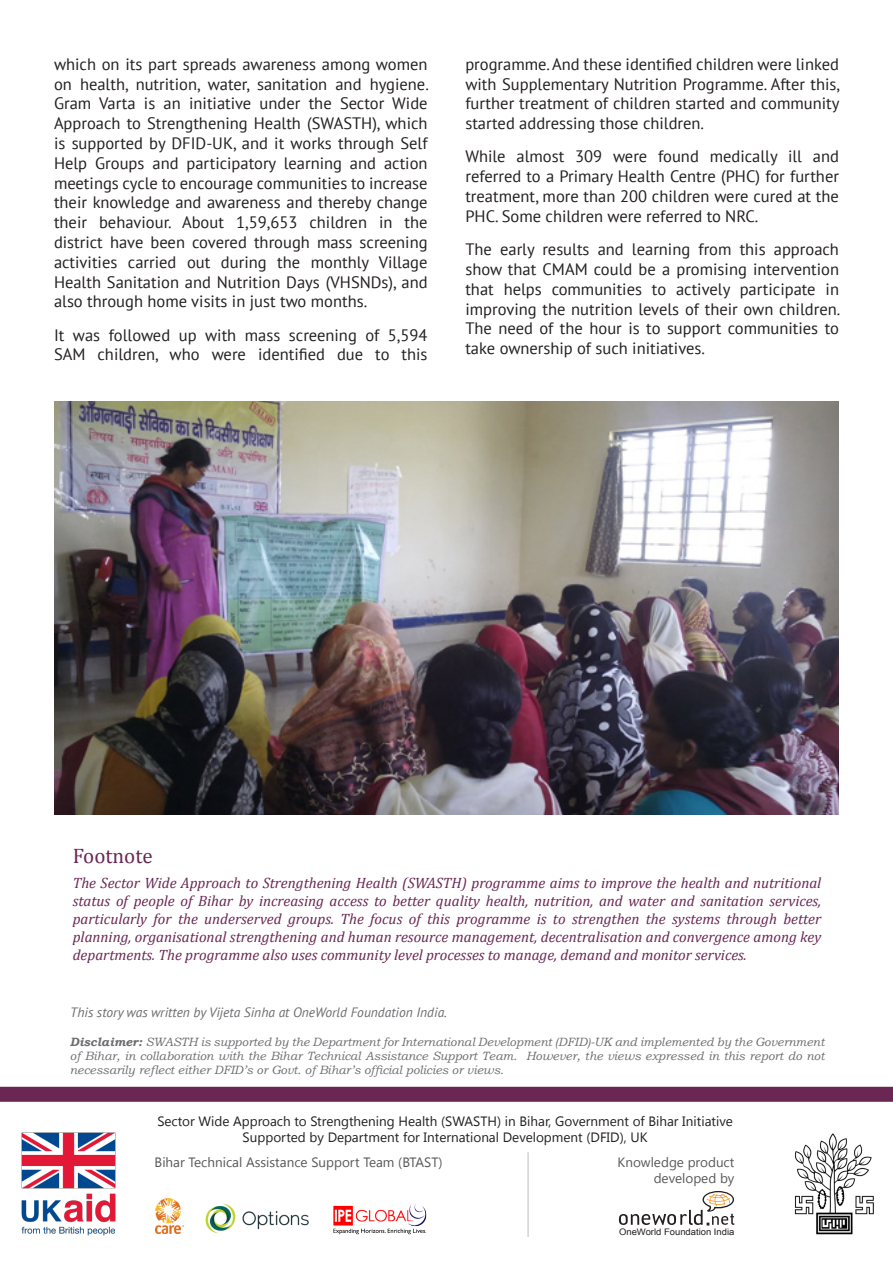
<style>
.page{position:relative;width:893px;height:1263px;background:#fff}
.page>*{position:absolute;margin:0;border:0;box-sizing:border-box;transform-origin:0 0}
.t1{font:21px "Cambria";color:#6a2754}
.t2{font:16.5px/19.8px "PT Sans";color:#231f20;text-align:justify}
.t3{font:italic 15px/18px "Cambria";color:#6a2754;text-align:justify}
.t4{font:13.5px/16.2px "Segoe UI";color:#231f20;text-align:center}
.t5{font:13.5px/16.2px "Segoe UI";color:#57585a;text-align:right}
.t6{font:italic 13.5px "PT Sans";color:#6c6d70}
.t7{font:italic 12px/14.4px "Bookman Old Style";color:#6c6d70;text-align:justify}
.t8{font:9px "Arial";color:#231f20;scale:1.05 1}
.s1{font-weight:700}
</style>
<div class="page">
<div style="left:0;top:1087px;width:893px;height:15px;background:#6a2754"></div>
<img style="left:22px;top:1132px;width:93px;height:104px">
<img style="left:794px;top:1133px;width:80px;height:102px">
<img style="left:155px;top:1199px;width:28px;height:34px">
<img style="left:205px;top:1203px;width:104px;height:30px">
<img style="left:333px;top:1204px;width:94px;height:30px">
<svg style="left:619px;top:1191px;width:115px;height:34px"></svg>
<hr style="left:527px;top:1152px;width:2px;height:85px;background:#d1d2d4">
<img style="left:54px;top:402px;width:785px;height:412px">
<p class="t2" style="left:54px;top:54px;width:376px">which on its part spreads awareness among women on health, nutrition, water, sanitation and hygiene.<br>Gram Varta is an initiative under the Sector Wide Approach to Strengthening Health (SWASTH), which is supported by DFID-UK, and it works through Self Help Groups and participatory learning and action meetings cycle to encourage communities to increase their knowledge and awareness and thereby change their behaviour. About 1,59,653 children in the district have been covered through mass screening activities carried out during the monthly Village Health Sanitation and Nutrition Days (VHSNDs), and also through home visits in just two months.</p>
<p class="t2" style="left:54px;top:325px;width:375px">It was followed up with mass screening of 5,594<br>SAM children, who were identified due to this</p>
<p class="t2" style="left:465px;top:54px;width:376px">programme. And these identified children were linked with Supplementary Nutrition Programme. After this, further treatment of children started and community started addressing those children.</p>
<p class="t2" style="left:465px;top:146px;width:375px">While almost 309 were found medically ill and referred to a Primary Health Centre (PHC) for further treatment, more than 200 children were cured at the PHC. Some children were referred to NRC.</p>
<p class="t2" style="left:465px;top:239px;width:376px">The early results and learning from this approach show that CMAM could be a promising intervention that helps communities to actively participate in improving the nutrition levels of their own children.<br>The need of the hour is to support communities to take ownership of such initiatives.</p>
<p class="t1" style="left:73px;top:843px;width:81px">Footnote</p>
<p class="t3" style="left:73px;top:873px;width:750px">The Sector Wide Approach to Strengthening Health (SWASTH) programme aims to improve the health and nutritional status of people of Bihar by increasing access to better quality health, nutrition, and water and sanitation services, particularly for the underserved groups. The focus of this programme is to strengthen the systems through better planning, organisational strengthening and human resource management, decentralisation and convergence among key departments. The programme also uses community level processes to manage, demand and monitor services.</p>
<p class="t6" style="left:70px;top:1004px;width:378px">This story was written by Vijeta Sinha at OneWorld Foundation India.</p>
<p class="t7" style="left:70px;top:1034px;width:756px"><span class="s1">Disclaimer:</span> SWASTH is supported by the Department for International Development (DFID)-UK and implemented by the Government of Bihar, in collaboration with the Bihar Technical Assistance Support Team. However, the views expressed in this report do not necessarily reflect either DFID’s or Govt. of Bihar’s official policies or views.</p>
<p class="t4" style="left:157px;top:1112px;width:577px">Sector Wide Approach to Strengthening Health (SWASTH) in Bihar, Government of Bihar Initiative<br>Supported by Department for International Development (DFID), UK</p>
<p class="t5" style="left:155px;top:1153px;width:289px">Bihar Technical Assistance Support Team (BTAST)</p>
<p class="t5" style="left:618px;top:1153px;width:118px">Knowledge product developed by</p>
<p class="t8" style="left:619px;top:1226px;width:111px">OneWorld Foundation India</p>
</div>
